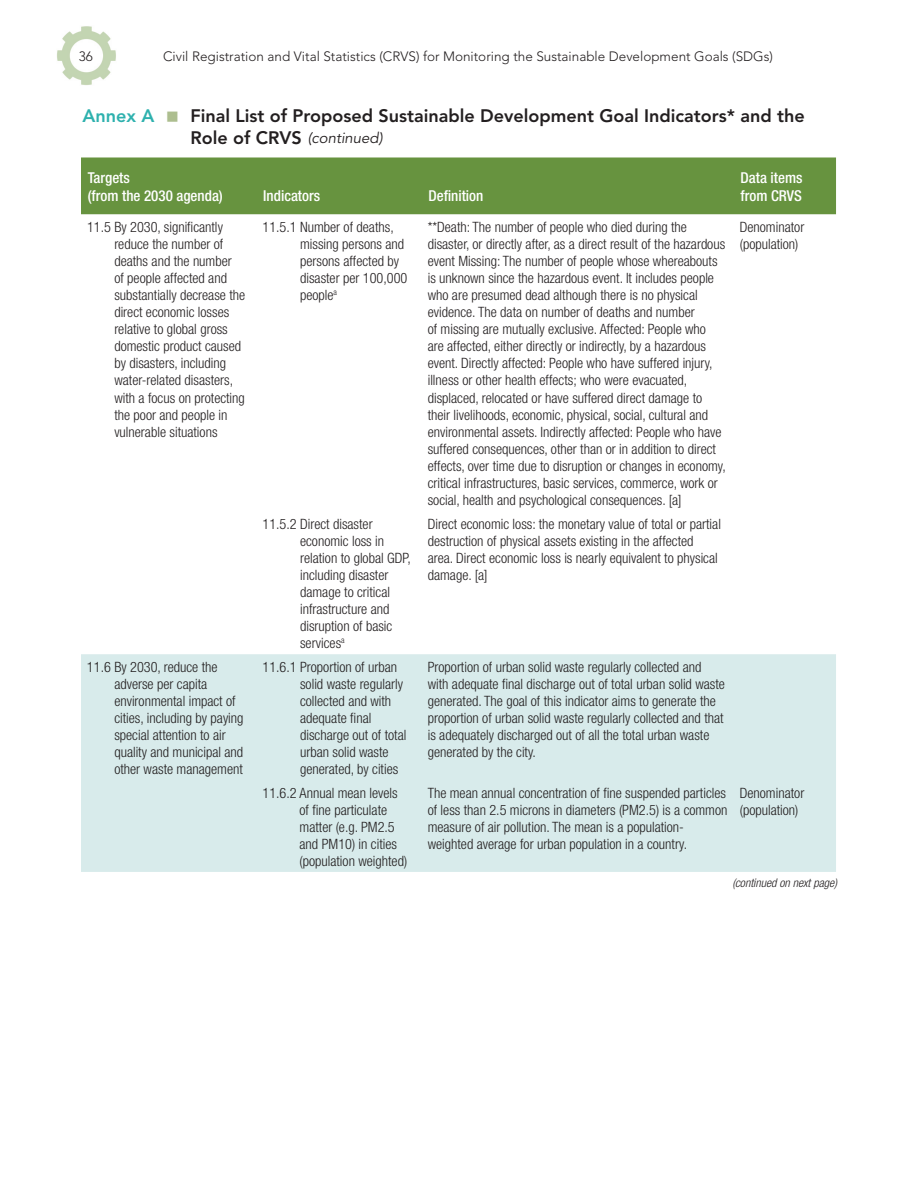
<style>
.page{position:relative;width:918px;height:1188px;background:#fff}
.page>*{position:absolute;margin:0;border:0;box-sizing:border-box;transform-origin:0 0}
.t1{font:800 18px/21.6px "Avenir LT Std";color:#231f20}
.t2{font:800 18px "Avenir LT Std";color:#2eb1ae}
.t3{font:500 condensed 15px/18px "Helvetica Neue";color:#fff}
.t4{font:italic 15px "Avenir LT Std";color:#231f20}
.t5{font:300 condensed 14.25px/17.1px "Helvetica Neue";color:#231f20}
.t6{font:300 13.5px "Avenir LT Std";color:#231f20}
.t7{font:italic 300 condensed 12px "Helvetica Neue";color:#231f20}
</style>
<div class="page">
<img style="left:57px;top:26px;width:59px;height:59px">
<div style="left:81px;top:157px;width:755px;height:57px;background:#67933f"></div>
<div style="left:81px;top:654px;width:755px;height:218px;background:#d8ebeb"></div>
<p class="t6" style="left:79px;top:48px;width:16px">36</p>
<p class="t6" style="left:163px;top:48px;width:611px">Civil Registration and Vital Statistics (CRVS) for Monitoring the Sustainable Development Goals (SDGs)</p>
<p class="t2" style="left:82px;top:105px;width:73px">Annex A</p>
<p class="t1" style="left:190px;top:105px;width:616px">Final List of Proposed Sustainable Development Goal Indicators* and the<br>Role of CRVS</p>
<p class="t3" style="left:88px;top:168px;width:137px">Targets<br>(from the 2030 agenda)</p>
<p class="t4" style="left:308px;top:129px;width:77px">(continued)</p>
<p class="t3" style="left:741px;top:168px;width:63px">Data items from CRVS</p>
<p class="t3" style="left:263px;top:186px;width:58px">Indicators</p>
<p class="t3" style="left:428px;top:186px;width:56px">Definition</p>
<p class="t5" style="left:114px;top:218px;width:132px;text-indent:-27px">11.5 By 2030, significantly reduce the number of deaths and the number<br>of people affected and substantially decrease the direct economic losses relative to global gross domestic product caused by disasters, including water-related disasters, with a focus on protecting the poor and people in vulnerable situations</p>
<p class="t5" style="left:300px;top:218px;width:109px;text-indent:-38px">11.5.1 Number of deaths, missing persons and persons affected by disaster per 100,000 people<sup>a</sup></p>
<p class="t5" style="left:428px;top:218px;width:300px">**Death: The number of people who died during the disaster, or directly after, as a direct result of the hazardous event Missing: The number of people whose whereabouts is unknown since the hazardous event. It includes people who are presumed dead although there is no physical evidence. The data on number of deaths and number<br>of missing are mutually exclusive. Affected: People who<br>are affected, either directly or indirectly, by a hazardous event. Directly affected: People who have suffered injury, illness or other health effects; who were evacuated, displaced, relocated or have suffered direct damage to their livelihoods, economic, physical, social, cultural and environmental assets. Indirectly affected: People who have suffered consequences, other than or in addition to direct effects, over time due to disruption or changes in economy, critical infrastructures, basic services, commerce, work or social, health and psychological consequences. [a]</p>
<p class="t5" style="left:740px;top:218px;width:66px">Denominator (population)</p>
<p class="t5" style="left:300px;top:515px;width:112px;text-indent:-38px">11.5.2 Direct disaster economic loss in relation to global GDP, including disaster damage to critical infrastructure and disruption of basic services<sup>a</sup></p>
<p class="t5" style="left:428px;top:515px;width:295px">Direct economic loss: the monetary value of total or partial destruction of physical assets existing in the affected area. Direct economic loss is nearly equivalent to physical damage. [a]</p>
<p class="t5" style="left:114px;top:658px;width:131px;text-indent:-27px">11.6 By 2030, reduce the adverse per capita environmental impact of cities, including by paying special attention to air quality and municipal and other waste management</p>
<p class="t5" style="left:300px;top:658px;width:108px;text-indent:-38px">11.6.1 Proportion of urban solid waste regularly collected and with adequate final discharge out of total urban solid waste generated, by cities</p>
<p class="t5" style="left:428px;top:658px;width:299px">Proportion of urban solid waste regularly collected and with adequate final discharge out of total urban solid waste generated. The goal of this indicator aims to generate the proportion of urban solid waste regularly collected and that is adequately discharged out of all the total urban waste generated by the city.</p>
<p class="t5" style="left:300px;top:784px;width:109px;text-indent:-37px">11.6.2 Annual mean levels of fine particulate matter (e.g. PM2.5 and PM10) in cities (population weighted)</p>
<p class="t5" style="left:428px;top:784px;width:301px">The mean annual concentration of fine suspended particles of less than 2.5 microns in diameters (PM2.5) is a common measure of air pollution. The mean is a population&shy;weighted average for urban population in a country.</p>
<p class="t5" style="left:740px;top:784px;width:66px">Denominator (population)</p>
<p class="t7" style="left:732px;top:876px;width:106px">(continued on next page)</p>
</div>
